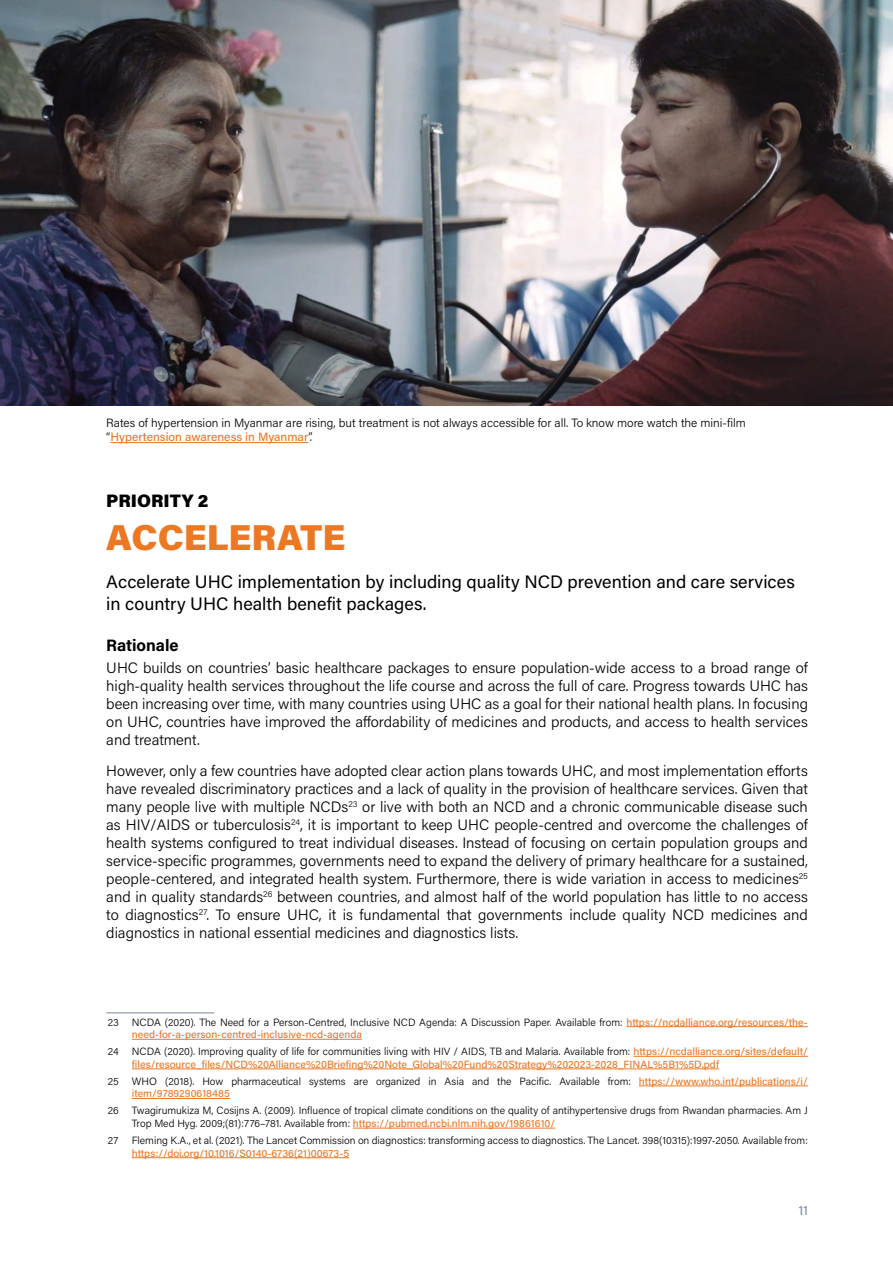
<style>
.page{position:relative;width:893px;height:1263px;background:#fff}
.page>*{position:absolute;margin:0;border:0;box-sizing:border-box;transform-origin:0 0}
.Prioriy{font:900 36px "Acumin Pro";color:#ed7824}
.Destacado{font:18px/21.6px "Acumin Pro";color:#000}
.Priorit_numero{font:900 18px "Acumin Pro";color:#000}
.TIT_04{font:700 16.5px "Acumin Pro";color:#000}
.TXT{font:300 15px/18px "Acumin Pro";color:#000;text-align:justify}
.t1{font:13.5px "Acumin Pro";color:#7e8ba0}
.TXT-2{font:300 12px/14.4px "Acumin Pro";color:#000}
.Referencias{font:300 10.5px/12.6px "Acumin Pro";color:#000}
.Referencias-2{font:500 10.5px/12.6px "Acumin Pro";color:#ed7824}
.s1{font-weight:500;color:#ed7824}
.s2{font-weight:300;color:#000}
</style>
<div class="page">
<hr style="left:106px;top:1012px;width:108px;height:1px;background:#7e8ba0">
<hr style="left:626px;top:1026px;width:182px;height:1px;background:#ed7824">
<hr style="left:132px;top:1039px;width:230px;height:1px;background:#ed7824">
<hr style="left:633px;top:1056px;width:175px;height:1px;background:#ed7824">
<hr style="left:132px;top:1068px;width:587px;height:1px;background:#ed7824">
<hr style="left:639px;top:1086px;width:169px;height:1px;background:#ed7824">
<hr style="left:132px;top:1098px;width:98px;height:1px;background:#ed7824">
<hr style="left:353px;top:1128px;width:202px;height:1px;background:#ed7824">
<hr style="left:132px;top:1157px;width:217px;height:1px;background:#ed7824">
<img style="left:0;top:0;width:893px;height:405px">
<hr style="left:110px;top:442px;width:198px;height:1px;background:#ed7824">
<p class="TXT-2" style="left:106px;top:415px;width:641px">Rates of hypertension in Myanmar are rising, but treatment is not always accessible for all. To know more watch the mini-film “<span class="s1">Hypertension awareness in Myanmar</span>”.</p>
<p class="Priorit_numero" style="left:106px;top:487px;width:104px">PRIORITY 2</p>
<p class="Prioriy" style="left:106px;top:512px;width:241px">ACCELERATE</p>
<p class="Destacado" style="left:106px;top:570px;width:690px">Accelerate UHC implementation by including quality NCD prevention and care services in country UHC health benefit packages.</p>
<p class="TIT_04" style="left:106px;top:634px;width:74px">Rationale</p>
<p class="TXT" style="left:106px;top:658px;width:703px">UHC builds on countries’ basic healthcare packages to ensure population-wide access to a broad range of high-quality health services throughout the life course and across the full of care. Progress towards UHC has been increasing over time, with many countries using UHC as a goal for their national health plans. In focusing on UHC, countries have improved the affordability of medicines and products, and access to health services and treatment.</p>
<p class="TXT" style="left:106px;top:761px;width:703px">However, only a few countries have adopted clear action plans towards UHC, and most implementation efforts have revealed discriminatory practices and a lack of quality in the provision of healthcare services. Given that many people live with multiple NCDs<sup>23</sup> or live with both an NCD and a chronic communicable disease such as HIV/AIDS or tuberculosis<sup>24</sup>, it is important to keep UHC people-centred and overcome the challenges of health systems configured to treat individual diseases. Instead of focusing on certain population groups and service-specific programmes, governments need to expand the delivery of primary healthcare for a sustained, people-centered, and integrated health system. Furthermore, there is wide variation in access to medicines<sup>25 </sup>and in quality standards<sup>26</sup> between countries, and almost half of the world population has little to no access to diagnostics<sup>27</sup>. To ensure UHC, it is fundamental that governments include quality NCD medicines and diagnostics in national essential medicines and diagnostics lists.</p>
<p class="Referencias" style="left:132px;top:1015px;width:678px;text-indent:-24px">23 NCDA (2020). The Need for a Person-Centred, Inclusive NCD Agenda: A Discussion Paper. Available from: <span class="s1">https://ncdalliance.org/resources/the&shy;need-for-a-person-centred-inclusive-ncd-agenda</span></p>
<p class="Referencias" style="left:108px;top:1045px;width:12px">24</p>
<p class="Referencias-2" style="left:132px;top:1045px;width:678px"><span class="s2">NCDA (2020). Improving quality of life for communities living with HIV / AIDS, TB and Malaria. Available from:</span> https://ncdalliance.org/sites/default/ files/resource_files/NCD%20Alliance%20Briefing%20Note_Global%20Fund%20Strategy%202023-2028_FINAL%5B1%5D.pdf</p>
<p class="Referencias" style="left:132px;top:1074px;width:678px;text-indent:-24px">25 WHO (2018). How pharmaceutical systems are organized in Asia and the Pacific. Available from: <span class="s1">https://www.who.int/publications/i/ item/9789290618485</span></p>
<p class="Referencias" style="left:132px;top:1104px;width:678px;text-indent:-24px">26 Twagirumukiza M, Cosijns A. (2009). Influence of tropical climate conditions on the quality of antihypertensive drugs from Rwandan pharmacies. Am J<br>Trop Med Hyg. 2009;(81):776–781. Available from: <span class="s1">https://pubmed.ncbi.nlm.nih.gov/19861610/</span></p>
<p class="Referencias" style="left:108px;top:1134px;width:12px">27</p>
<p class="Referencias" style="left:132px;top:1134px;width:678px">Fleming K.A., et al. (2021). The Lancet Commission on diagnostics: transforming access to diagnostics. The Lancet. 398(10315):1997-2050. Available from: <span class="s1">https://doi.org/10.1016/S0140-6736(21)00673-5</span></p>
<p class="t1" style="left:798px;top:1201px;width:11px">11</p>
</div>
